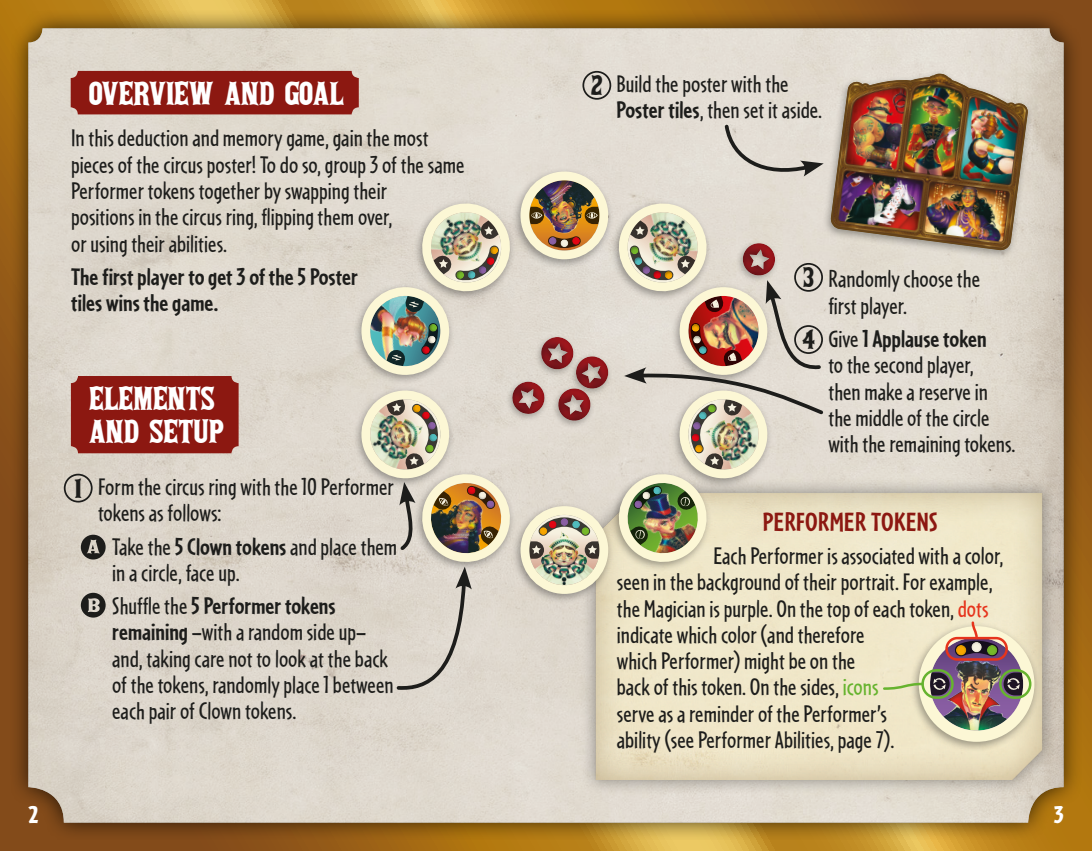
<style>
.page{position:relative;width:1092px;height:851px;background:#fff}
.page>*{position:absolute;margin:0;border:0;box-sizing:border-box;transform-origin:0 0}
.t1{font:30px/33.8px "aka Posse";color:#fff}
.t2{font:700 27.5px "Cafeteria";letter-spacing:.01em;color:#8c1811}
.t3{font:25px/26.2px "Cafeteria";color:#1d1d1b}
.t4{font:700 25px/26.2px "Cafeteria";color:#1d1d1b}
.t5{font:25px "aka Posse";color:#1d1d1b}
.t6{font:900 25px "Cafeteria";color:#fff}
.s1{font-weight:700}
.s2{color:#e6341c}
.s3{color:#66b32e}
</style>
<div class="page">
<div style="left:0;top:0;width:1091px;height:850px;background:#1d1d1b;opacity:.75"></div>
<p class="t1" style="left:89px;top:76px;width:256px">OVERVIEW AND GOAL</p>
<p class="t3" style="left:71px;top:124px;width:395px">In this deduction and memory game, gain the most pieces of the circus poster! To do so, group 3 of the same Performer tokens together by swapping their<br>positions in the circus ring, flipping them over,<br>or using their abilities.</p>
<p class="t4" style="left:71px;top:263px;width:288px">The first player to get 3 of the 5 Poster tiles wins the game.</p>
<p class="t1" style="left:89px;top:380px;width:136px">ELEMENTS<br>AND SETUP</p>
<p class="t5" style="left:75px;top:472px;width:8px">1</p>
<p class="t3" style="left:98px;top:472px;width:297px">Form the circus ring with the 10 Performer tokens as follows:</p>
<p class="t3" style="left:112px;top:532px;width:286px">Take the <span class="s1">5 Clown tokens</span> and place them in a circle, face up.</p>
<p class="t3" style="left:112px;top:592px;width:283px">Shuffle the <span class="s1">5 Performer tokens remaining</span> —with a random side up— and, taking care not to look at the back of the tokens, randomly place 1 between each pair of Clown tokens.</p>
<p class="t5" style="left:591px;top:69px;width:13px">2</p>
<p class="t3" style="left:616px;top:70px;width:207px">Build the poster with the<br><span class="s1">Poster tiles</span>, then set it aside.</p>
<p class="t5" style="left:803px;top:261px;width:12px">3</p>
<p class="t5" style="left:802px;top:323px;width:14px">4</p>
<p class="t3" style="left:828px;top:265px;width:153px">Randomly choose the first player.</p>
<p class="t3" style="left:828px;top:325px;width:188px">Give <span class="s1">1 Applause token<br></span>to the second player,<br>then make a reserve in the middle of the circle with the remaining tokens.</p>
<p class="t2" style="left:763px;top:504px;width:176px">PERFORMER TOKENS</p>
<p class="t3" style="left:617px;top:541px;width:388px;text-indent:96px">Each Performer is associated with a color, seen in the background of their portrait. For example, the Magician is purple. On the top of each token, <span class="s2">dots </span>indicate which color (and therefore<br>which Performer) might be on the<br>back of this token. On the sides, <span class="s3">icons<br></span>serve as a reminder of the Performer’s<br>ability (see Performer Abilities, page 7).</p>
<p class="t6" style="left:28px;top:798px;width:11px">2</p>
<p class="t6" style="left:1053px;top:798px;width:11px">3</p>
</div>
